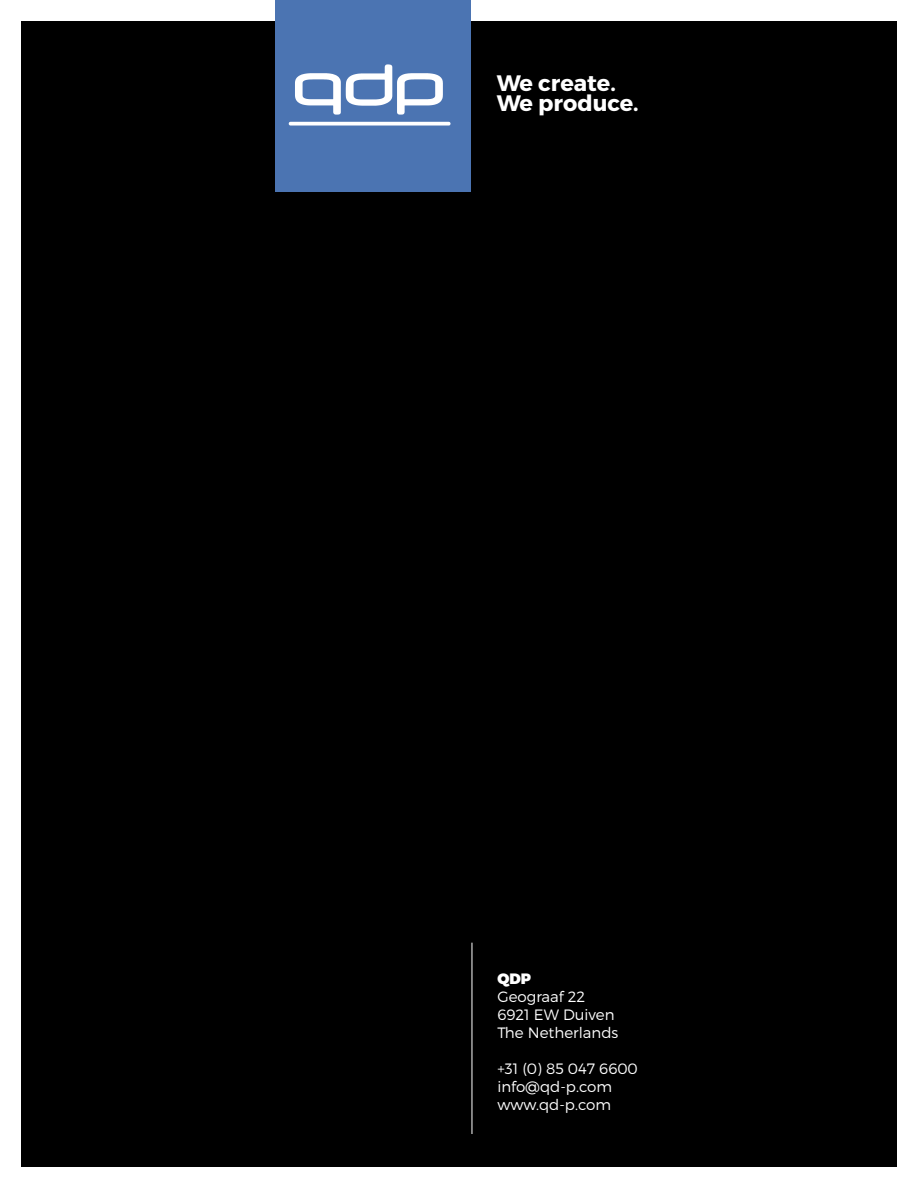
<style>
.page{position:relative;width:918px;height:1188px;background:#fff}
.page>*{position:absolute;margin:0;border:0;box-sizing:border-box;transform-origin:0 0}
.t1{font:700 22.35px/20.4px "Montserrat";color:#fff}
.t2{font:300 15px/18px "Montserrat";color:#fff}
.t3{font:900 15px "Montserrat";color:#fff}
</style>
<div class="page">
<div style="left:21px;top:21px;width:876px;height:1146px;background:#000"></div>
<div style="left:275px;top:0;width:196px;height:191px;background:#4b74b2"></div>
<svg style="left:295px;top:64px;width:148px;height:51px"></svg>
<svg style="left:289px;top:122px;width:162px;height:4px"></svg>
<hr style="left:472px;top:943px;width:1px;height:191px;background:#fff">
<h1 class="t1" style="left:497px;top:73px;width:143px">We create.<br>We produce.</h1>
<p class="t3" style="left:497px;top:969px;width:35px">QDP</p>
<p class="t2" style="left:497px;top:987px;width:122px">Geograaf 22<br>6921 EW Duiven<br>The Netherlands</p>
<p class="t2" style="left:497px;top:1059px;width:142px">+31 (0) 85 047 6600 info@qd-p.com www.qd-p.com</p>
</div>
